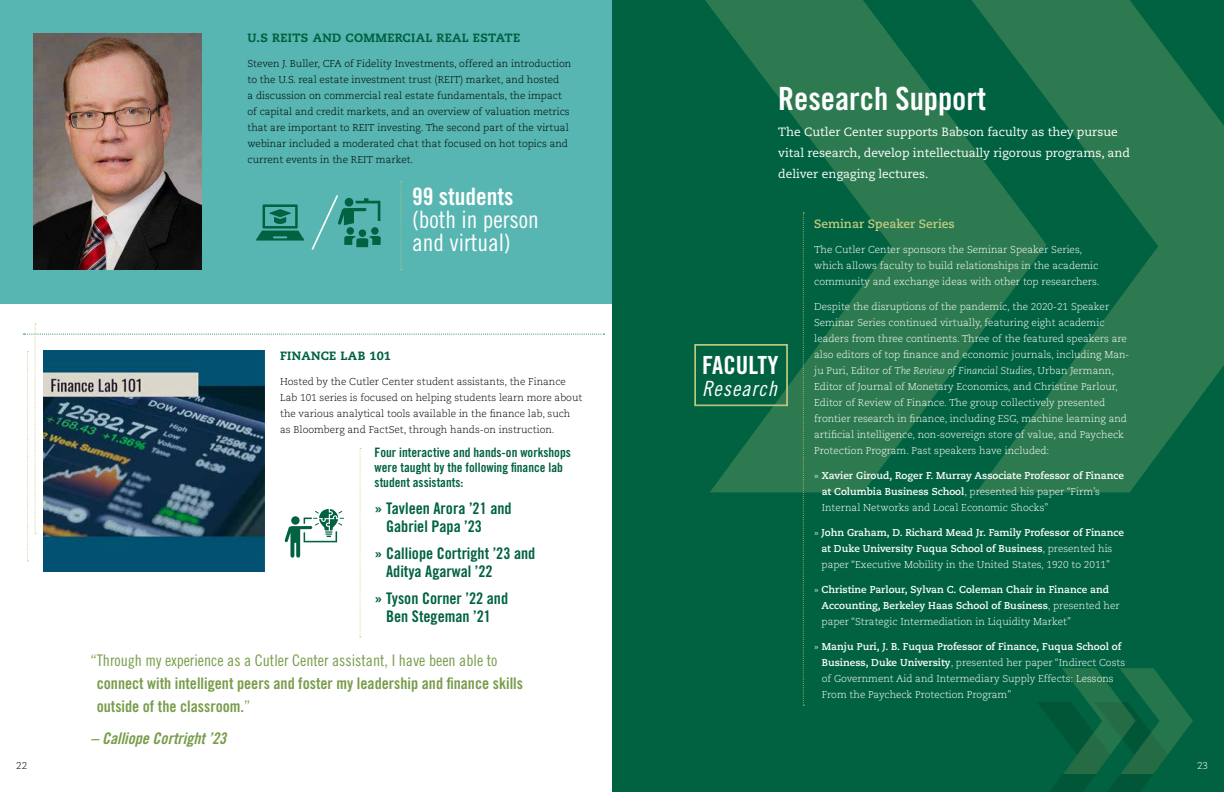
<style>
.page{position:relative;width:1224px;height:792px;background:#fff}
.page>*{position:absolute;margin:0;border:0;box-sizing:border-box;transform-origin:0 0}
.t1{font:32px "Trade Gothic LT Std Bd Cn 20";color:#fff}
.t2{font:25px "Trade Gothic LT Std Bd Cn 20";color:#fff}
.t3{font:24px/23px "Trade Gothic LT Std Cn 18";color:#fff}
.t4{font:24px "Trade Gothic LT Std Bd Cn 20";color:#fff}
.t5{font:21px "Trade Gothic LT Std Cn 18 Obl";letter-spacing:.05em;color:#fff}
.t6{font:16px/18px "Trade Gothic LT Std Bd Cn 20";color:#006241}
.t7{font:16px/23px "Trade Gothic LT Std Bd Cn 20";color:#789c4a}
.t8{font:16px "Trade Gothic LT Std Cn 18";color:#789c4a}
.t9{font:16px "Trade Gothic LT Std Bd Cn 20 Obl";color:#789c4a}
.t10{font:13px/15px "Trade Gothic LT Std Bd Cn 20";color:#006241}
.t11{font:12px/21px "Caecilia LT Std";color:#fff}
.t12{font:800 12px "Caecilia LT Std";letter-spacing:.03em;color:#006241}
.t13{font:700 12px "Caecilia LT Std";color:#c0ca80}
.t14{font:300 10px/16px "Caecilia LT Std";color:#fff}
.t15{font:300 10px/16px "Caecilia LT Std";color:#000}
.t16{font:700 10px/16px "Caecilia LT Std";color:#fff}
.s1{font-family:"Trade Gothic LT Std Cn 18"}
.s2{font-style:italic}
.s3{font-weight:300}
.s4{font-weight:700}
</style>
<div class="page">
<div style="left:1px;top:0;width:611px;height:304px;background:#57b6b2"></div>
<div style="left:612px;top:0;width:612px;height:792px;background:#006241"></div>
<svg style="left:705px;top:0;width:519px;height:492px;fill:#2d7a50"></svg>
<svg style="left:1038px;top:668px;width:155px;height:124px"></svg>
<svg style="left:24px;top:324px;width:581px;height:314px"></svg>
<svg style="left:694px;top:344px;width:94px;height:62px"></svg>
<div style="left:695px;top:345px;width:92px;height:60px;border:1px solid #c0ca80"></div>
<svg style="left:803px;top:212px;width:1px;height:494px"></svg>
<img style="left:33px;top:33px;width:168px;height:237px">
<svg style="left:401px;top:181px;width:1px;height:89px"></svg>
<svg style="left:256px;top:204px;width:48px;height:37px"></svg>
<svg style="left:312px;top:195px;width:69px;height:55px"></svg>
<p class="t12" style="left:248px;top:31px;width:274px">U.S REITS AND COMMERCIAL REAL ESTATE</p>
<p class="t15" style="left:248px;top:56px;width:325px">Steven J. Buller, CFA of Fidelity Investments, offered an introduction to the U.S. real estate investment trust (REIT) market, and hosted<br>a discussion on commercial real estate fundamentals, the impact of capital and credit markets, and an overview of valuation metrics that are important to REIT investing. The second part of the virtual webinar included a moderated chat that focused on hot topics and current events in the REIT market.</p>
<h3 class="t4" style="left:412px;top:182px;width:103px">99 students</h3>
<h3 class="t3" style="left:412px;top:208px;width:128px">(both in person and virtual)</h3>
<p class="t12" style="left:280px;top:348px;width:112px">FINANCE LAB 101</p>
<p class="t15" style="left:280px;top:374px;width:304px">Hosted by the Cutler Center student assistants, the Finance Lab 101 series is focused on helping students learn more about the various analytical tools available in the finance lab, such as Bloomberg and FactSet, through hands-on instruction.</p>
<h3 class="t10" style="left:375px;top:445px;width:198px">Four interactive and hands-on workshops were taught by the following finance lab student assistants:</h3>
<h3 class="t6" style="left:386px;top:499px;width:127px;text-indent:-12px">» Tavleen Arora ’21 and<br>Gabriel Papa ’23</h3>
<h3 class="t6" style="left:386px;top:544px;width:151px;text-indent:-12px">» Calliope Cortright ’23 and<br>Aditya Agarwal ’22</h3>
<h3 class="t6" style="left:375px;top:589px;width:135px;text-align:center">» Tyson Corner ’22 and<br>Ben Stegeman ’21</h3>
<h3 class="t8" style="left:90px;top:651px;width:408px">“Through my experience as a Cutler Center assistant, I have been able to</h3>
<h3 class="t7" style="left:97px;top:672px;width:428px">connect with intelligent peers and foster my leadership and finance skills outside of the classroom.<span class="s1">”</span></h3>
<h3 class="t9" style="left:90px;top:729px;width:137px">– Calliope Cortright ’23</h3>
<h1 class="t1" style="left:778px;top:79px;width:209px">Research Support</h1>
<p class="t11" style="left:778px;top:121px;width:353px">The Cutler Center supports Babson faculty as they pursue vital research, develop intellectually rigorous programs, and deliver engaging lectures.</p>
<p class="t13" style="left:814px;top:216px;width:142px">Seminar Speaker Series</p>
<p class="t14" style="left:814px;top:241px;width:287px">The Cutler Center sponsors the Seminar Speaker Series, which allows faculty to build relationships in the academic community and exchange ideas with other top researchers.</p>
<p class="t14" style="left:814px;top:298px;width:317px">Despite the disruptions of the pandemic, the 2020-21 Speaker Seminar Series continued virtually, featuring eight academic leaders from three continents. Three of the featured speakers are also editors of top finance and economic journals, including Man&shy;ju Puri, Editor of <span class="s2">The Review of Financial Studies</span>, Urban Jermann, Editor of Journal of Monetary Economics, and Christine Parlour, Editor of Review of Finance. The group collectively presented frontier research in finance, including ESG, machine learning and artificial intelligence, non-sovereign store of value, and Paycheck Protection Program. Past speakers have included:</p>
<p class="t16" style="left:822px;top:467px;width:304px;text-indent:-8px"><span class="s3">»</span> Xavier Giroud, Roger F. Murray Associate Professor of Finance at Columbia Business School<span class="s3">, presented his paper “Firm’s<br>Internal Networks and Local Economic Shocks”</span></p>
<p class="t16" style="left:822px;top:524px;width:304px;text-indent:-7px"><span class="s3">»</span> John Graham, D. Richard Mead Jr. Family Professor of Finance at Duke University Fuqua School of Business<span class="s3">, presented his paper “Executive Mobility in the United States, 1920 to 2011”</span></p>
<p class="t16" style="left:822px;top:581px;width:300px;text-indent:-7px"><span class="s3">»</span> Christine Parlour, Sylvan C. Coleman Chair in Finance and<br>Accounting, Berkeley Haas School of Business<span class="s3">, presented her paper “Strategic Intermediation in Liquidity Market”</span></p>
<p class="t14" style="left:822px;top:638px;width:305px;text-indent:-8px">» <span class="s4">Manju Puri, J. B. Fuqua Professor of Finance, Fuqua School of Business, Duke University</span>, presented her paper “Indirect Costs of Government Aid and Intermediary Supply Effects: Lessons From the Paycheck Protection Program”</p>
<h2 class="t2" style="left:702px;top:350px;width:78px">FACULTY</h2>
<h3 class="t5" style="left:702px;top:376px;width:77px">Research</h3>
<p class="t15" style="left:16px;top:758px;width:13px">22</p>
<p class="t14" style="left:1197px;top:758px;width:13px">23</p>
</div>
